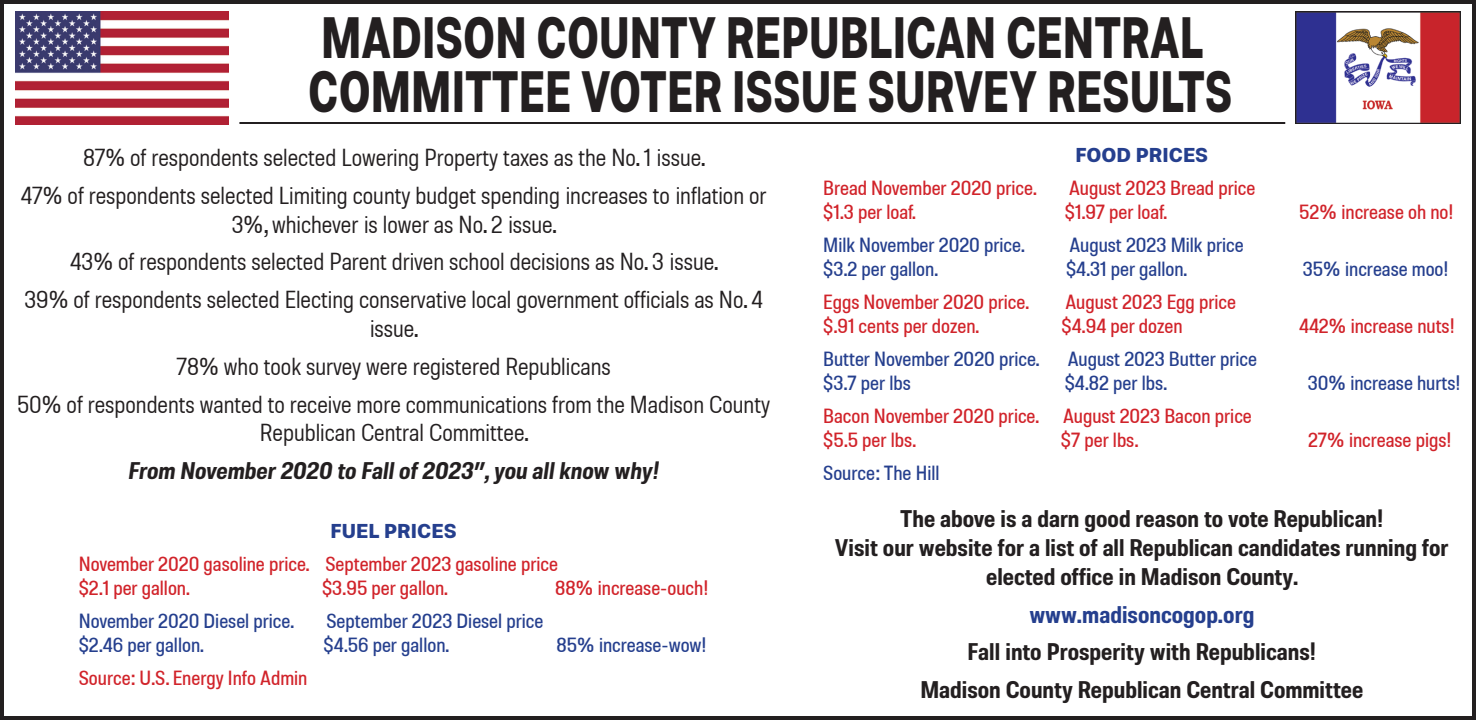
<style>
.page{position:relative;width:1476px;height:720px;background:#fff}
.page>*{position:absolute;margin:0;border:0;box-sizing:border-box;transform-origin:0 0}
.t1{font:700 58px/54px "Molde";color:#231f20;scale:.74 1}
.t2{font:semi-condensed 24px/28.8px "Molde";color:#231f20;text-align:center}
.t3{font:700 semi-condensed 24px/28.8px "Molde";color:#231f20;text-align:center}
.t4{font:italic 700 semi-condensed 24px "Molde";color:#231f20}
.t5{font:700 semi-condensed 24px "Molde";color:#253f8e}
.t6{font:500 semi-condensed 20px/24px "Molde";color:#d1232a}
.t7{font:500 semi-condensed 20px "Molde";color:#253f8e}
.t8{font:700 20px "Molde";color:#253f8e}
</style>
<div class="page">
<div style="left:0;top:0;width:1476px;height:720px;border:4px solid #231f20"></div>
<hr style="left:239px;top:122px;width:1046px;height:2px;background:#231f20">
<img style="left:1296px;top:12px;width:165px;height:112px">
<img style="left:15px;top:12px;width:214px;height:112px">
<p class="t1" style="left:308px;top:8px;width:1251px">MADISON COUNTY REPUBLICAN CENTRAL<br>COMMITTEE VOTER ISSUE SURVEY RESULTS</p>
<p class="t2" style="left:83px;top:143px;width:624px">87% of respondents selected Lowering Property taxes as the No. 1 issue.</p>
<p class="t2" style="left:21px;top:180px;width:747px">47% of respondents selected Limiting county budget spending increases to inflation or<br>3%, whichever is lower as No. 2 issue.</p>
<p class="t2" style="left:70px;top:247px;width:650px">43% of respondents selected Parent driven school decisions as No. 3 issue.</p>
<p class="t2" style="left:24px;top:285px;width:740px">39% of respondents selected Electing conservative local government officials as No. 4 issue.</p>
<p class="t2" style="left:177px;top:351px;width:436px">78% who took survey were registered Republicans</p>
<p class="t2" style="left:17px;top:389px;width:754px">50% of respondents wanted to receive more communications from the Madison County<br>Republican Central Committee.</p>
<p class="t4" style="left:128px;top:456px;width:532px">From November 2020 to Fall of 2023”, you all know why!</p>
<p class="t8" style="left:331px;top:517px;width:128px">FUEL PRICES</p>
<p class="t6" style="left:79px;top:551px;width:481px">November 2020 gasoline price. September 2023 gasoline price $2.1 per gallon.</p>
<p class="t6" style="left:322px;top:575px;width:127px">$3.95 per gallon.</p>
<p class="t6" style="left:555px;top:575px;width:155px">88% increase-ouch!</p>
<p class="t7" style="left:79px;top:608px;width:217px">November 2020 Diesel price.</p>
<p class="t7" style="left:326px;top:608px;width:218px">September 2023 Diesel price</p>
<p class="t7" style="left:79px;top:632px;width:127px">$2.46 per gallon.</p>
<p class="t7" style="left:324px;top:632px;width:127px">$4.56 per gallon.</p>
<p class="t7" style="left:556px;top:632px;width:152px">85% increase-wow!</p>
<p class="t6" style="left:79px;top:665px;width:230px">Source: U.S. Energy Info Admin</p>
<p class="t8" style="left:1075px;top:142px;width:134px">FOOD PRICES</p>
<p class="t6" style="left:823px;top:175px;width:215px">Bread November 2020 price.</p>
<p class="t6" style="left:1069px;top:175px;width:188px">August 2023 Bread price</p>
<p class="t6" style="left:823px;top:199px;width:94px">$1.3 per loaf.</p>
<p class="t6" style="left:1065px;top:199px;width:104px">$1.97 per loaf.</p>
<p class="t6" style="left:1299px;top:199px;width:156px">52% increase oh no!</p>
<p class="t7" style="left:823px;top:232px;width:203px">Milk November 2020 price.</p>
<p class="t7" style="left:1070px;top:232px;width:176px">August 2023 Milk price</p>
<p class="t7" style="left:823px;top:256px;width:116px">$3.2 per gallon.</p>
<p class="t7" style="left:1066px;top:256px;width:123px">$4.31 per gallon.</p>
<p class="t7" style="left:1303px;top:256px;width:147px">35% increase moo!</p>
<p class="t6" style="left:823px;top:289px;width:207px">Eggs November 2020 price.</p>
<p class="t6" style="left:1066px;top:289px;width:172px">August 2023 Egg price</p>
<p class="t6" style="left:823px;top:313px;width:158px">$.91 cents per dozen.</p>
<p class="t6" style="left:1062px;top:313px;width:123px">$4.94 per dozen</p>
<p class="t6" style="left:1299px;top:313px;width:157px">442% increase nuts!</p>
<p class="t7" style="left:823px;top:346px;width:218px">Butter November 2020 price.</p>
<p class="t7" style="left:1068px;top:346px;width:191px">August 2023 Butter price</p>
<p class="t7" style="left:823px;top:370px;width:89px">$3.7 per lbs</p>
<p class="t7" style="left:1065px;top:370px;width:104px">$4.82 per lbs.</p>
<p class="t7" style="left:1308px;top:370px;width:154px">30% increase hurts!</p>
<p class="t6" style="left:823px;top:403px;width:430px">Bacon November 2020 price. August 2023 Bacon price $5.5 per lbs.</p>
<p class="t6" style="left:1061px;top:427px;width:79px">$7 per lbs.</p>
<p class="t6" style="left:1308px;top:427px;width:145px">27% increase pigs!</p>
<p class="t7" style="left:823px;top:460px;width:118px">Source: The Hill</p>
<p class="t3" style="left:835px;top:503px;width:615px">The above is a darn good reason to vote Republican!<br>Visit our website for a list of all Republican candidates running for elected office in Madison County.</p>
<p class="t5" style="left:1029px;top:599px;width:227px">www.madisoncogop.org</p>
<p class="t3" style="left:968px;top:637px;width:350px">Fall into Prosperity with Republicans!</p>
<p class="t3" style="left:920px;top:674px;width:444px">Madison County Republican Central Committee</p>
</div>
